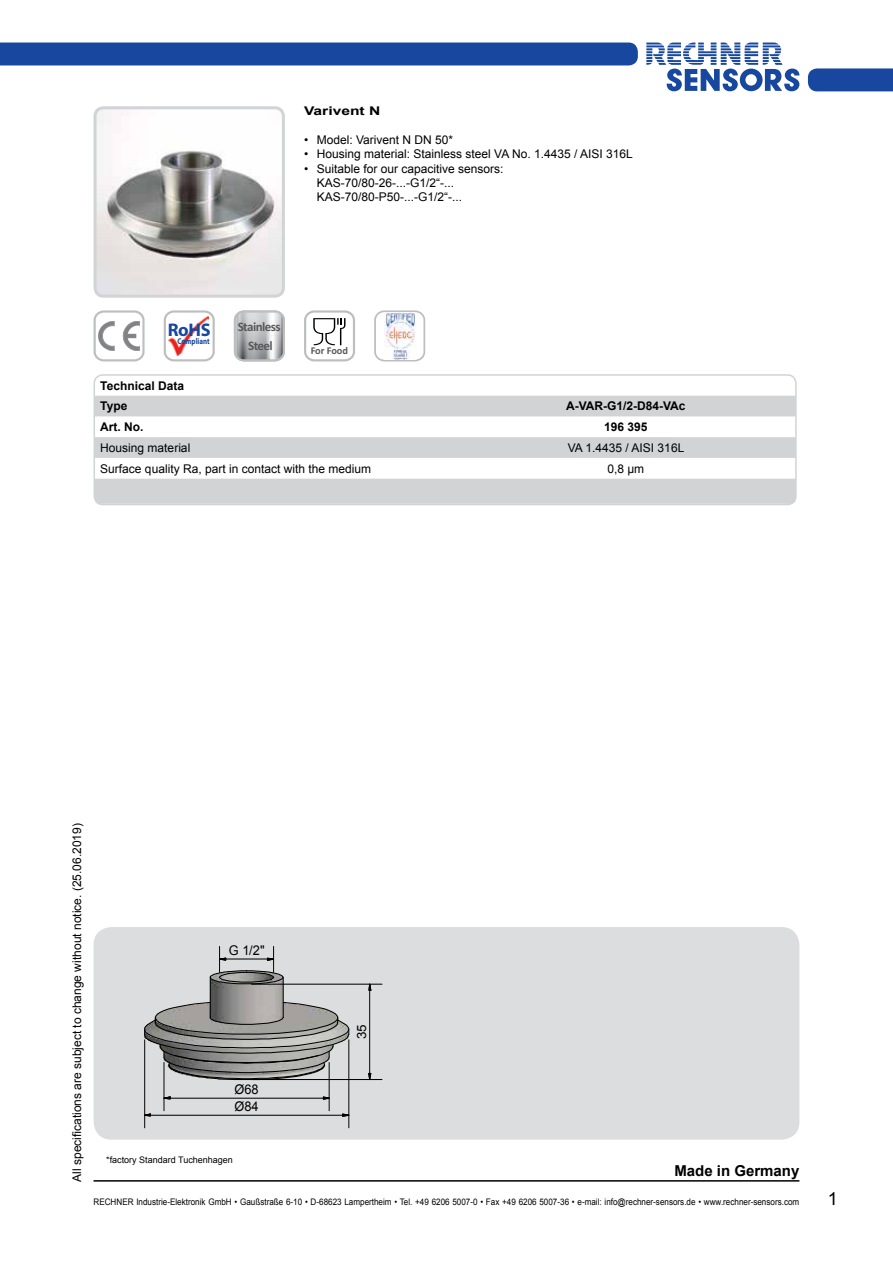
<style>
.page{position:relative;width:893px;height:1263px;background:#fff}
.page>*{position:absolute;margin:0;border:0;box-sizing:border-box;transform-origin:0 0}
.t1{font:700 18.3px "Myriad Pro";color:#17479e}
.t2{font:18px "Arial";color:#000}
.t3{font:700 15px "Arial";color:#000}
.t4{font:13.35px/17.1px "Arial";letter-spacing:-.005em;color:#000;scale:.95 1}
.t5{font:700 13.05px/18.1px "Calibri";letter-spacing:-.045em;color:#58595b;text-align:center}
.t6{font:12.75px "Arial";color:#000;scale:1.05 1}
.t7{font:12px/14.4px "Arial";color:#000}
.t8{font:700 12px/20.7px "Arial";color:#000}
.t9{font:700 12px "Arial";color:#000;scale:1.3 1}
.t10{font:700 10.5px "Calibri";letter-spacing:-.02em;color:#58595b}
.t11{font:9px "Arial";color:#000;scale:.9 1}
.t12{font:9px "Arial";color:#000}
.t13{font:700 8.4px "Myriad Pro";color:#17479e;scale:.82 1}
</style>
<div class="page">
<svg style="left:646px;top:43px;width:153px;height:48px"></svg>
<div style="left:808px;top:68px;width:85px;height:23px;background:#17479e"></div>
<hr style="left:94px;top:1180px;width:705px;height:1px;background:#000">
<div style="left:0;top:43px;width:638px;height:22px;background:#17479e"></div>
<img style="left:98px;top:110px;width:183px;height:184px">
<div style="left:94px;top:106px;width:191px;height:192px;border:3px solid #d1d3d4;border-radius:9px"></div>
<div style="left:94px;top:927px;width:705px;height:213px;background:#dcddde;border-radius:18px"></div>
<div style="left:94px;top:310px;width:51px;height:51px;border:2px solid #bcbec0;border-radius:9px"></div>
<svg style="left:98px;top:321px;width:42px;height:30px"></svg>
<div style="left:164px;top:310px;width:51px;height:51px;border:2px solid #bcbec0;border-radius:9px"></div>
<img style="left:168px;top:316px;width:40px;height:40px">
<svg style="left:234px;top:310px;width:51px;height:51px;background:#bfc0c2"></svg>
<img style="left:209px;top:976px;width:139px;height:25px">
<hr style="left:283px;top:977px;width:1px;height:40px;background:#000">
<hr style="left:210px;top:977px;width:1px;height:40px;background:#000">
<svg style="left:144px;top:1001px;width:206px;height:79px"></svg>
<svg style="left:163px;top:1096px;width:8px;height:4px"></svg>
<svg style="left:322px;top:1096px;width:7px;height:4px"></svg>
<hr style="left:170px;top:1098px;width:153px;height:1px;background:#000">
<hr style="left:164px;top:1062px;width:1px;height:49px;background:#000">
<hr style="left:329px;top:1062px;width:1px;height:49px;background:#000">
<svg style="left:145px;top:1113px;width:6px;height:4px"></svg>
<svg style="left:342px;top:1113px;width:8px;height:4px"></svg>
<hr style="left:150px;top:1115px;width:193px;height:1px;background:#000">
<hr style="left:144px;top:1040px;width:1px;height:88px;background:#000">
<hr style="left:348px;top:1040px;width:1px;height:88px;background:#000">
<svg style="left:210px;top:946px;width:74px;height:39px"></svg>
<svg style="left:368px;top:1061px;width:4px;height:20px"></svg>
<svg style="left:368px;top:983px;width:4px;height:8px"></svg>
<hr style="left:369px;top:990px;width:1px;height:83px;background:#000">
<hr style="left:252px;top:984px;width:130px;height:1px;background:#000">
<hr style="left:252px;top:1079px;width:130px;height:1px;background:#000">
<div style="left:304px;top:310px;width:51px;height:51px;border:2px solid #bcbec0;border-radius:9px"></div>
<svg style="left:313px;top:318px;width:33px;height:27px"></svg>
<div style="left:374px;top:310px;width:51px;height:51px;border:2px solid #bcbec0;border-radius:9px"></div>
<img style="left:384px;top:312px;width:31px;height:47px">
<svg style="left:94px;top:396px;width:700px;height:108px;fill:#d1d3d4"></svg>
<div style="left:94px;top:374px;width:703px;height:131px;border:2px solid #d1d3d4;border-radius:9px"></div>
<p class="t9" style="left:304px;top:103px;width:60px">Varivent N</p>
<p class="t7" style="left:304px;top:133px;width:151px">• Model: Varivent N DN 50*</p>
<p class="t7" style="left:304px;top:147px;width:330px">• Housing material: Stainless steel VA No. 1.4435 / AISI 316L</p>
<p class="t7" style="left:317px;top:161px;width:188px;text-indent:-13px">• Suitable for our capacitive sensors:<br>KAS-70/80-26-...-G1/2“-...<br>KAS-70/80-P50-...-G1/2“-...</p>
<h1 class="t1" style="left:168px;top:318px;width:44px">RoHS</h1>
<p class="t5" style="left:238px;top:318px;width:44px">Stainless<br>Steel</p>
<p class="t13" style="left:178px;top:335px;width:41px">Compliant</p>
<p class="t8" style="left:100px;top:375px;width:85px">Technical Data<br>Type</p>
<p class="t10" style="left:311px;top:343px;width:39px">For Food</p>
<p class="t8" style="left:566px;top:396px;width:121px">A-VAR-G1/2-D84-VAc</p>
<p class="t8" style="left:100px;top:417px;width:45px">Art. No.</p>
<p class="t8" style="left:604px;top:417px;width:45px">196 395</p>
<p class="t7" style="left:100px;top:441px;width:92px">Housing material</p>
<p class="t7" style="left:568px;top:441px;width:118px">VA 1.4435 / AISI 316L</p>
<p class="t7" style="left:100px;top:461px;width:272px">Surface quality Ra, part in contact with the medium</p>
<p class="t7" style="left:607px;top:461px;width:38px">0,8 µm</p>
<p class="t7" style="left:70px;top:1181px;width:360px;rotate:-90deg">All specifications are subject to change without notice. (25.06.2019)</p>
<p class="t4" style="left:229px;top:942px;width:39px">G 1/2"</p>
<p class="t4" style="left:235px;top:1080px;width:27px">Ø68<br>Ø84</p>
<p class="t12" style="left:106px;top:1154px;width:128px">*factory Standard Tuchenhagen</p>
<p class="t6" style="left:353px;top:1039px;width:16px;rotate:-90deg">35</p>
<p class="t3" style="left:674px;top:1161px;width:127px">Made in Germany</p>
<p class="t11" style="left:94px;top:1196px;width:786px">RECHNER Industrie-Elektronik GmbH • Gaußstraße 6-10 • D-68623 Lampertheim • Tel. +49 6206 5007-0 • Fax +49 6206 5007-36 • e-mail: info@rechner-sensors.de • www.rechner-sensors.com</p>
<h2 class="t2" style="left:828px;top:1187px;width:12px">1</h2>
</div>
